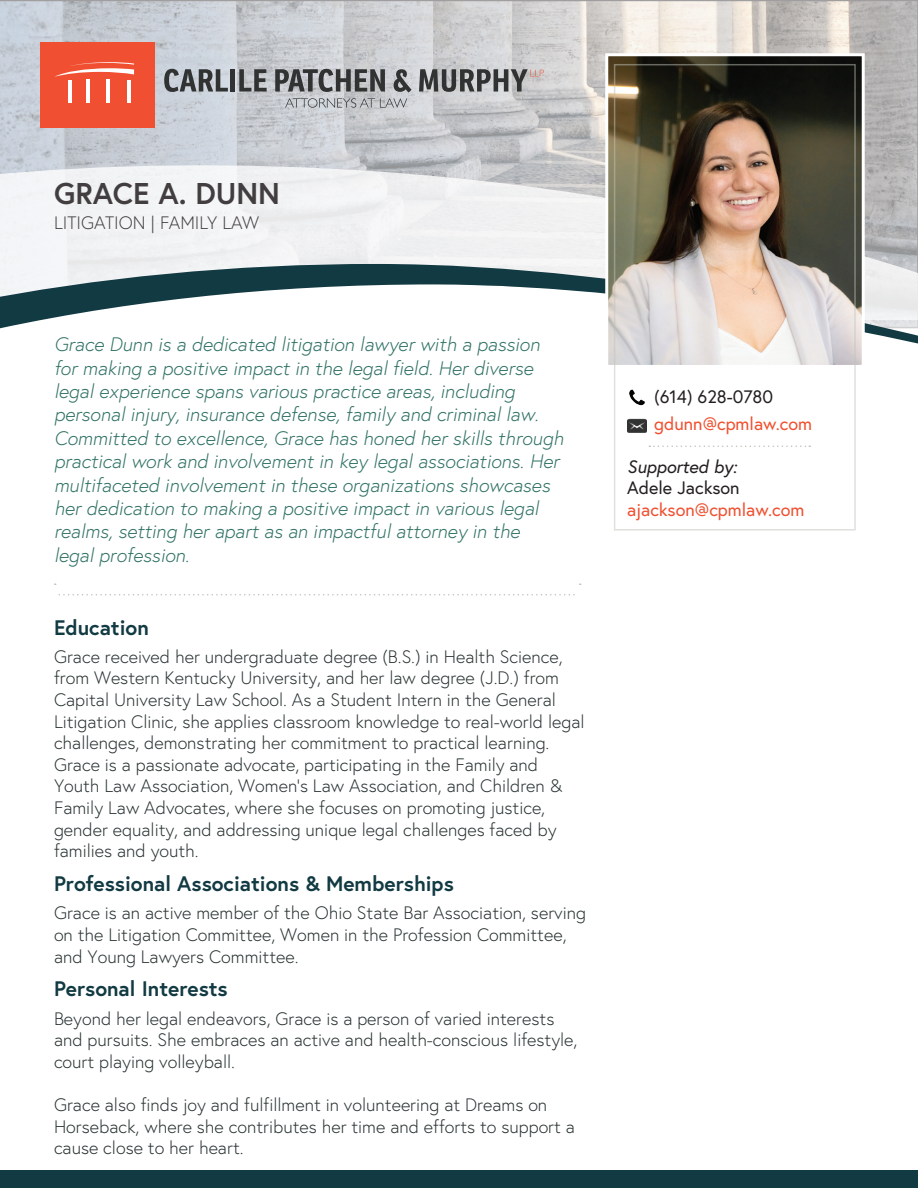
<style>
.page{position:relative;width:918px;height:1188px;background:#fff}
.page>*{position:absolute;margin:0;border:0;box-sizing:border-box;transform-origin:0 0}
.t1{font:700 30px "Europa";color:#423e3f}
.t2{font:700 21px "Europa";color:#123a42}
.t3{font:italic 300 19.5px/23.4px "Europa";color:#2f7164}
.t4{font:300 18px/21.6px "Europa";color:#283131}
.t5{font:18px "Europa";color:#f05030}
.t6{font:18px "Europa";color:#231f20}
.t7{font:300 18px "Europa";color:#423e3f}
.t8{font:italic 18px "Europa";color:#231f20}
</style>
<div class="page">
<svg style="left:0;top:0;width:918px;height:162px;background:#cacbcd"></svg>
<div style="left:0;top:1171px;width:918px;height:17px;background:#123a42"></div>
<svg style="left:0;top:162px;width:918px;height:285px;fill:#f3f4f6"></svg>
<svg style="left:0;top:264px;width:918px;height:143px"></svg>
<img style="left:609px;top:57px;width:252px;height:307px">
<div style="left:605px;top:53px;width:260px;height:315px;border:3px solid #fff"></div>
<div style="left:614px;top:64px;width:242px;height:467px;border:2px solid #c0c3ba"></div>
<img style="left:627px;top:388px;width:20px;height:20px">
<img style="left:627px;top:416px;width:20px;height:20px">
<svg style="left:649px;top:446px;width:161px;height:1px"></svg>
<div style="left:40px;top:42px;width:114px;height:85px;background:#f05031"></div>
<hr style="left:68px;top:80px;width:3px;height:22px;background:#fff">
<hr style="left:127px;top:80px;width:4px;height:22px;background:#fff">
<hr style="left:86px;top:79px;width:4px;height:23px;background:#fff">
<hr style="left:107px;top:79px;width:3px;height:23px;background:#fff">
<svg style="left:55px;top:62px;width:79px;height:15px"></svg>
<svg style="left:164px;top:69px;width:64px;height:23px"></svg>
<hr style="left:231px;top:69px;width:4px;height:23px;background:#313232">
<svg style="left:239px;top:69px;width:28px;height:23px"></svg>
<svg style="left:419px;top:69px;width:125px;height:23px;background:#878787"></svg>
<svg style="left:275px;top:69px;width:137px;height:39px;background:#97999b"></svg>
<svg style="left:59px;top:594px;width:516px;height:2px"></svg>
<h1 class="t1" style="left:54px;top:173px;width:228px">GRACE A. DUNN</h1>
<p class="t7" style="left:54px;top:211px;width:206px">LITIGATION | FAMILY LAW</p>
<p class="t3" style="left:54px;top:332px;width:511px">Grace Dunn is a dedicated litigation lawyer with a passion for making a positive impact in the legal field. Her diverse legal experience spans various practice areas, including personal injury, insurance defense, family and criminal law.<br>Committed to excellence, Grace has honed her skills through practical work and involvement in key legal associations. Her multifaceted involvement in these organizations showcases her dedication to making a positive impact in various legal realms, setting her apart as an impactful attorney in the legal profession.</p>
<p class="t2" style="left:54px;top:613px;width:96px">Education</p>
<p class="t4" style="left:54px;top:645px;width:532px">Grace received her undergraduate degree (B.S.) in Health Science, from Western Kentucky University, and her law degree (J.D.) from Capital University Law School. As a Student Intern in the General Litigation Clinic, she applies classroom knowledge to real-world legal challenges, demonstrating her commitment to practical learning.<br>Grace is a passionate advocate, participating in the Family and Youth Law Association, Women’s Law Association, and Children &amp; Family Law Advocates, where she focuses on promoting justice, gender equality, and addressing unique legal challenges faced by families and youth.</p>
<p class="t2" style="left:54px;top:869px;width:401px">Professional Associations &amp; Memberships</p>
<p class="t4" style="left:54px;top:902px;width:534px">Grace is an active member of the Ohio State Bar Association, serving on the Litigation Committee, Women in the Profession Committee, and Young Lawyers Committee.</p>
<p class="t2" style="left:54px;top:975px;width:175px">Personal Interests</p>
<p class="t4" style="left:54px;top:1007px;width:525px">Beyond her legal endeavors, Grace is a person of varied interests and pursuits. She embraces an active and health-conscious lifestyle, court playing volleyball.</p>
<p class="t4" style="left:54px;top:1094px;width:523px">Grace also finds joy and fulfillment in volunteering at Dreams on<br>Horseback, where she contributes her time and efforts to support a cause close to her heart.</p>
<p class="t6" style="left:654px;top:385px;width:120px">(614) 628-0780</p>
<p class="t5" style="left:654px;top:412px;width:159px">gdunn@cpmlaw.com</p>
<p class="t8" style="left:627px;top:455px;width:111px">Supported by:</p>
<p class="t6" style="left:627px;top:476px;width:114px">Adele Jackson</p>
<p class="t5" style="left:627px;top:498px;width:179px">ajackson@cpmlaw.com</p>
</div>
